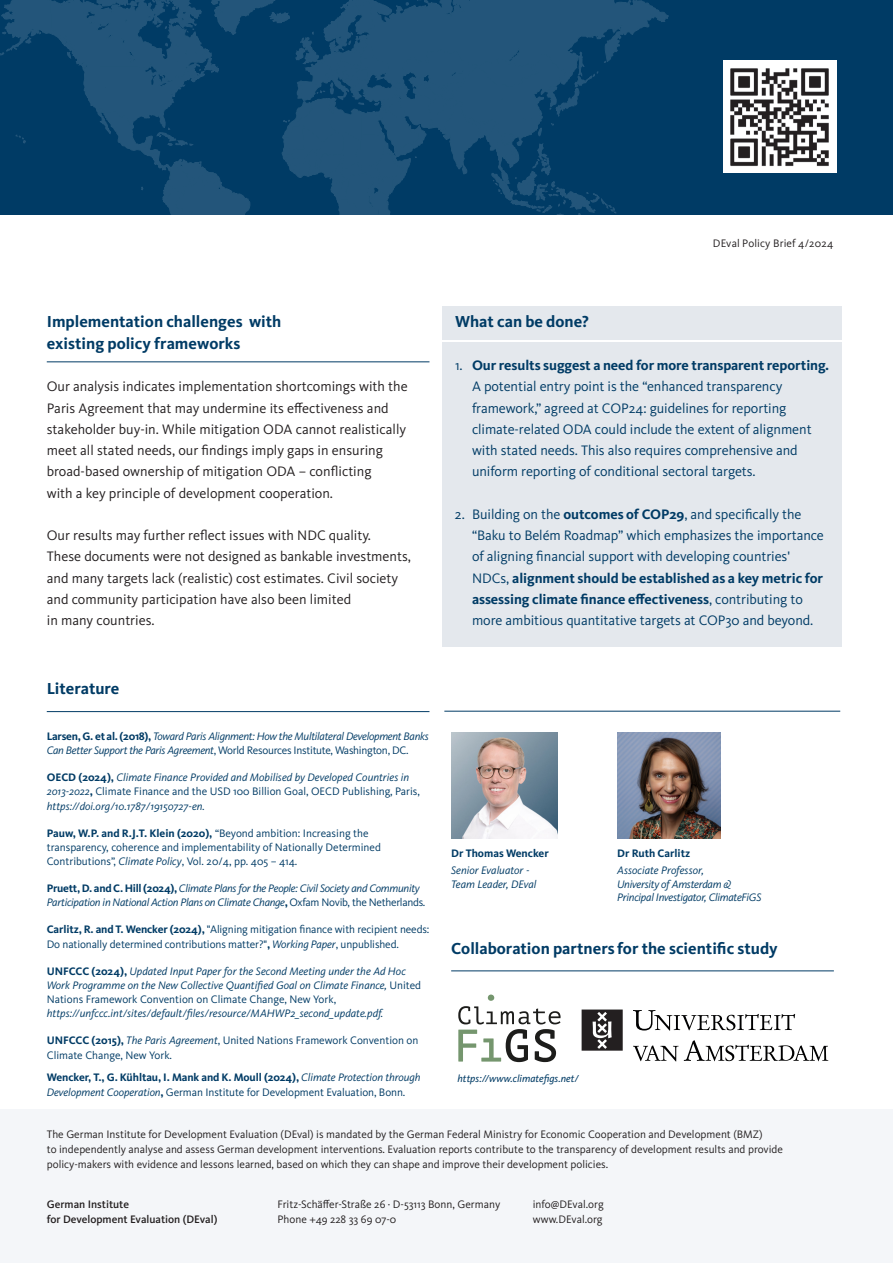
<style>
.page{position:relative;width:893px;height:1263px;background:#fff}
.page>*{position:absolute;margin:0;border:0;box-sizing:border-box;transform-origin:0 0}
.t1{font:700 16.5px/21.3px "Kievit OT";color:#003b65}
.t2{font:14.25px/21.3px "Kievit OT";letter-spacing:-.005em;color:#003b65}
.t3{font:14.25px/21.3px "Kievit OT";color:#231f20}
.t4{font:italic 11.25px/14.2px "Kievit OT";letter-spacing:-.005em;color:#003b65}
.t5{font:11.25px/14.9px "Kievit OT";color:#231f20}
.t6{font:11.25px/14.2px "Kievit OT";letter-spacing:-.005em;color:#003b65}
.t7{font:italic 11.25px/14.2px "Kievit OT";letter-spacing:-.025em;color:#003b65}
.t8{font:500 11.25px "Kievit OT";color:#231f20}
.t9{font:italic 10.5px "Kievit OT";color:#003b65}
.s1{font-weight:700;font-style:normal}
.s2{font-style:normal}
.s3{font-weight:700}
.s4{font-style:italic}
</style>
<div class="page">
<div style="left:0;top:0;width:893px;height:215px;background:#003b65"></div>
<svg style="left:0;top:0;width:669px;height:215px"></svg>
<div style="left:0;top:1110px;width:893px;height:153px;background:#f4f6f9"></div>
<img style="left:723px;top:60px;width:113px;height:112px">
<hr style="left:47px;top:361px;width:382px;height:1px;background:#003b65">
<div style="left:442px;top:306px;width:400px;height:34px;background:#e4e8ed"></div>
<div style="left:442px;top:342px;width:400px;height:155px;background:#e4e8ed"></div>
<div style="left:442px;top:495px;width:400px;height:151px;background:#e4e8ed"></div>
<hr style="left:47px;top:711px;width:382px;height:1px;background:#003b65">
<img style="left:451px;top:732px;width:106px;height:106px">
<img style="left:618px;top:732px;width:103px;height:106px">
<hr style="left:451px;top:970px;width:383px;height:1px;background:#003b65">
<hr style="left:444px;top:711px;width:396px;height:1px;background:#003b65">
<svg style="left:458px;top:994px;width:103px;height:68px"></svg>
<svg style="left:633px;top:1010px;width:162px;height:21px"></svg>
<svg style="left:633px;top:1045px;width:45px;height:16px"></svg>
<svg style="left:684px;top:1040px;width:144px;height:21px"></svg>
<svg style="left:582px;top:1009px;width:41px;height:42px"></svg>
<p class="t5" style="left:713px;top:236px;width:122px">DEval Policy Brief 4/2024</p>
<h2 class="t1" style="left:47px;top:311px;width:236px">Implementation challenges with existing policy frameworks</h2>
<p class="t3" style="left:47px;top:376px;width:362px">Our analysis indicates implementation shortcomings with the Paris Agreement that may undermine its effectiveness and stakeholder buy-in. While mitigation ODA cannot realistically meet all stated needs, our findings imply gaps in ensuring broad-based ownership of mitigation ODA – conflicting<br>with a key principle of development cooperation.</p>
<p class="t3" style="left:47px;top:525px;width:366px">Our results may further reflect issues with NDC quality.<br>These documents were not designed as bankable investments, and many targets lack (realistic) cost estimates. Civil society and community participation have also been limited<br>in many countries.</p>
<h2 class="t1" style="left:47px;top:678px;width:74px">Literature</h2>
<p class="t7" style="left:47px;top:729px;width:384px"><span class="s1">Larsen, G. et al. (2018),</span> Toward Paris Alignment: How the Multilateral Development Banks<br>Can Better Support the Paris Agreement<span class="s2">, World Resources Institute, Washington, DC.</span></p>
<p class="t4" style="left:47px;top:770px;width:375px"><span class="s1">OECD (2024),</span> Climate Finance Provided and Mobilised by Developed Countries in<br>2013-2022<span class="s1">,</span> <span class="s2">Climate Finance and the USD 100 Billion Goal, OECD Publishing, Paris, </span>https://doi.org/10.1787/19150727-en.</p>
<p class="t6" style="left:47px;top:826px;width:336px"><span class="s3">Pauw, W.P. and R.J.T. Klein (2020),</span> “Beyond ambition: Increasing the transparency, coherence and implementability of Nationally Determined<br>Contributions”, <span class="s4">Climate Policy</span>, Vol. 20/4, pp. 405 – 414.</p>
<p class="t7" style="left:47px;top:881px;width:380px"><span class="s1">Pruett, D. and C. Hill (2024),</span> Climate Plans for the People: Civil Society and Community<br>Participation in National Action Plans on Climate Change<span class="s1">,</span> <span class="s2">Oxfam Novib, the Netherlands.</span></p>
<p class="t6" style="left:47px;top:922px;width:384px"><span class="s3">Carlitz, R. and T. Wencker (2024),</span> "Aligning mitigation finance with recipient needs:<br>Do nationally determined contributions matter?"<span class="s3">,</span> <span class="s4">Working Paper</span>, unpublished.</p>
<p class="t4" style="left:47px;top:964px;width:376px"><span class="s1">UNFCCC (2024),</span> Updated Input Paper for the Second Meeting under the Ad Hoc Work Programme on the New Collective Quantified Goal on Climate Finance, <span class="s2">United Nations Framework Convention on Climate Change, New York, </span>https://unfccc.int/sites/default/files/resource/MAHWP2_second_update.pdf.</p>
<p class="t6" style="left:47px;top:1034px;width:373px"><span class="s3">UNFCCC (2015),</span> <span class="s4">The Paris Agreement</span>, United Nations Framework Convention on<br>Climate Change, New York.</p>
<p class="t4" style="left:47px;top:1070px;width:375px"><span class="s1">Wencker, T., G. Kühltau, I. Mank and K. Moull (2024),</span> Climate Protection through<br>Development Cooperation<span class="s1">,</span> <span class="s2">German Institute for Development Evaluation, Bonn.</span></p>
<h2 class="t1" style="left:455px;top:311px;width:135px">What can be done?</h2>
<p class="t2" style="left:472px;top:355px;width:359px;text-indent:-17px">1. <span class="s3">Our results suggest a need for more transparent reporting.<br></span>A potential entry point is the “enhanced transparency framework,” agreed at COP24: guidelines for reporting climate-related ODA could include the extent of alignment with stated needs. This also requires comprehensive and uniform reporting of conditional sectoral targets.</p>
<p class="t2" style="left:472px;top:504px;width:353px;text-indent:-17px">2. Building on the <span class="s3">outcomes of COP29</span>, and specifically the “Baku to Belém Roadmap” which emphasizes the importance of aligning financial support with developing countries' NDCs, <span class="s3">alignment should be established as a key metric for assessing climate finance effectiveness</span>, contributing to more ambitious quantitative targets at COP30 and beyond.</p>
<p class="t4" style="left:617px;top:844px;width:88px;line-height:17.7px"><span class="s1">Dr Ruth Carlitz<br></span>Associate Professor,</p>
<p class="t7" style="left:617px;top:877px;width:146px;line-height:13.5px">University of Amsterdam &amp;<br>Principal Investigator, ClimateFiGS</p>
<h2 class="t1" style="left:451px;top:937px;width:328px">Collaboration partners for the scientific study</h2>
<p class="t4" style="left:451px;top:844px;width:99px;line-height:17.7px"><span class="s1">Dr Thomas Wencker<br></span>Senior Evaluator -</p>
<p class="t4" style="left:451px;top:877px;width:87px">Team Leader, DEval</p>
<p class="t9" style="left:458px;top:1072px;width:123px">https://www.climatefigs.net/</p>
<p class="t5" style="left:47px;top:1127px;width:738px">The German Institute for Development Evaluation (DEval) is mandated by the German Federal Ministry for Economic Cooperation and Development (BMZ)<br>to independently analyse and assess German development interventions. Evaluation reports contribute to the transparency of development results and provide policy-makers with evidence and lessons learned, based on which they can shape and improve their development policies.</p>
<p class="t8" style="left:47px;top:1198px;width:84px">German Institute</p>
<p class="t5" style="left:277px;top:1197px;width:224px">Fritz-Schäffer-Straße 26 · D-53113 Bonn, Germany</p>
<p class="t5" style="left:533px;top:1197px;width:72px">info@DEval.org</p>
<p class="t8" style="left:47px;top:1212px;width:172px">for Development Evaluation (DEval)</p>
<p class="t5" style="left:277px;top:1212px;width:120px">Phone +49 228 33 69 07-0</p>
<p class="t5" style="left:533px;top:1212px;width:71px">www.DEval.org</p>
</div>
